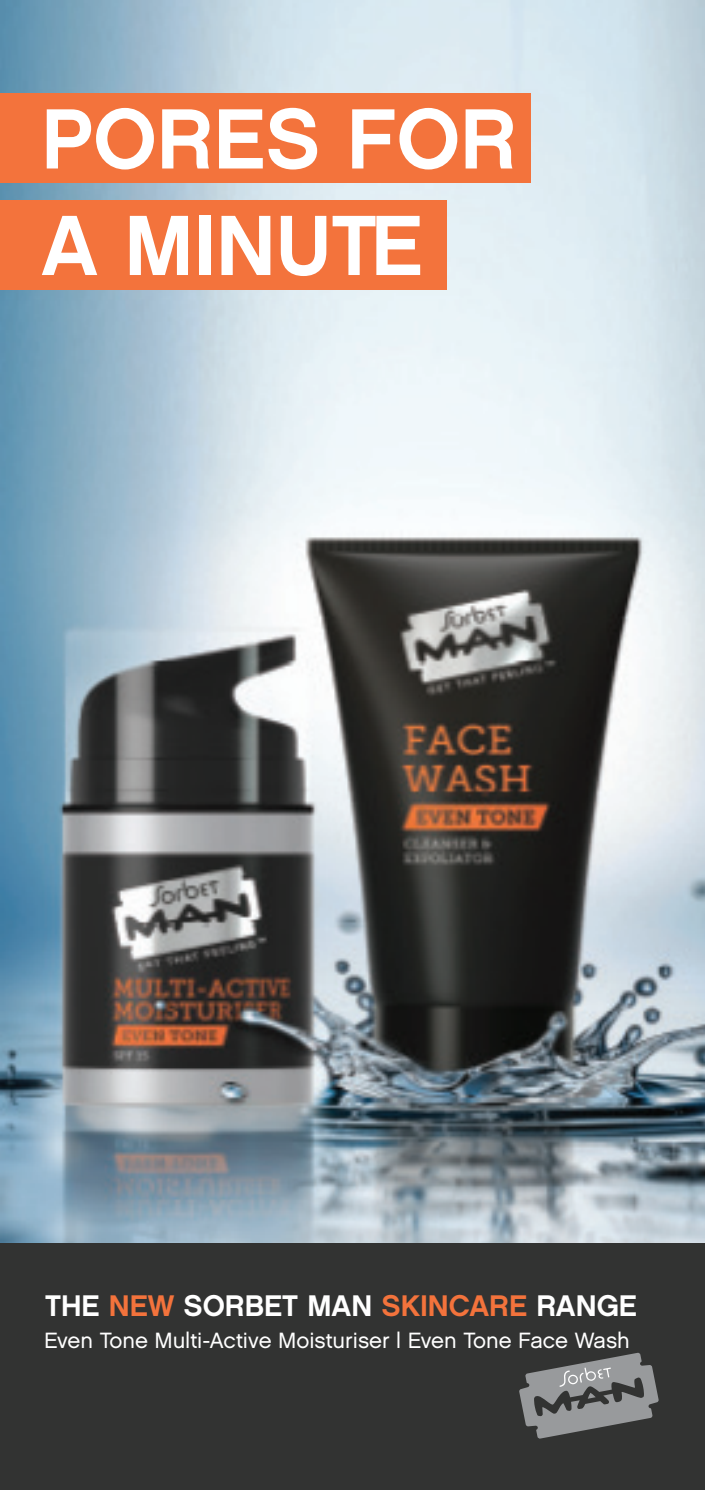
<style>
.page{position:relative;width:705px;height:1490px;background:#fff}
.page>*{position:absolute;margin:0;border:0;box-sizing:border-box;transform-origin:0 0}
.t1{font:85.25px/106.5px "Chalet New York Nineteen Sixty";color:#fff}
.t2{font:29.75px "Chalet New York Nineteen Sixty";color:#fff}
.t3{font:22px "Chalet London Nineteen Sixty";color:#fff}
.s1{color:#f3733c}
</style>
<div class="page">
<img style="left:0;top:0;width:705px;height:1242px">
<div style="left:0;top:93px;width:530px;height:89px;background:#f3733c"></div>
<div style="left:0;top:200px;width:446px;height:90px;background:#f3733c"></div>
<div style="left:0;top:1242px;width:705px;height:247px;background:#323332"></div>
<svg style="left:519px;top:1352px;width:140px;height:86px"></svg>
<h1 class="t1" style="left:41px;top:85px;width:477px">PORES FOR<br>A MINUTE</h1>
<p class="t2" style="left:45px;top:1287px;width:593px">THE <span class="s1">NEW</span> SORBET MAN <span class="s1">SKINCARE</span> RANGE</p>
<p class="t3" style="left:44px;top:1326px;width:587px">Even Tone Multi-Active Moisturiser | Even Tone Face Wash</p>
</div>
